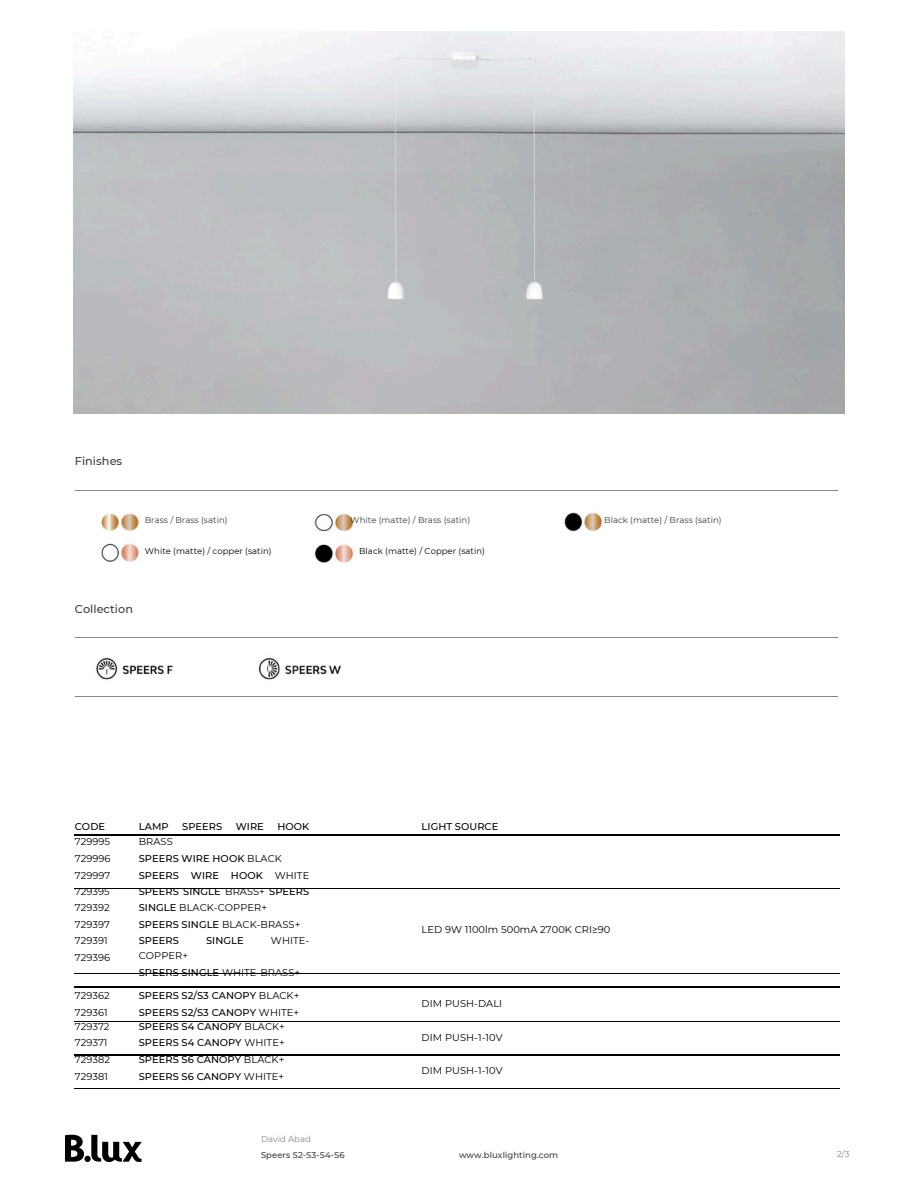
<style>
.page{position:relative;width:918px;height:1188px;background:#fff}
.page>*{position:absolute;margin:0;border:0;box-sizing:border-box;transform-origin:0 0}
.t1{font:500 11.25px "Montserrat";letter-spacing:.005em;color:#3c3c3b}
.t2{font:500 9.9px/17px "Montserrat";letter-spacing:.005em;color:#000}
.t3{font:9.9px/17px "Montserrat";letter-spacing:.005em;color:#000}
.t4{font:8.4px "Montserrat";letter-spacing:.005em;color:#3c3c3b}
.t5{font:8.4px "Montserrat";letter-spacing:.005em;color:#000}
.t6{font:500 8.4px "Montserrat";letter-spacing:.005em;color:#3c3c3b}
.t7{font:8.4px "Montserrat";letter-spacing:.005em;color:#878787}
.s1{font-weight:400}
.s2{font-weight:500}
</style>
<div class="page">
<img style="left:96px;top:657px;width:77px;height:23px">
<svg style="left:65px;top:1135px;width:19px;height:27px"></svg>
<div style="left:84px;top:1156px;width:7px;height:6px;background:#000;border-radius:50%"></div>
<svg style="left:91px;top:1135px;width:51px;height:27px"></svg>
<hr style="left:76px;top:490px;width:762px;height:1px;background:#878787">
<hr style="left:76px;top:637px;width:762px;height:1px;background:#878787">
<hr style="left:76px;top:696px;width:762px;height:1px;background:#878787">
<hr style="left:75px;top:835px;width:64px;height:1px;background:#000">
<hr style="left:139px;top:835px;width:283px;height:1px;background:#000">
<hr style="left:707px;top:835px;width:132px;height:1px;background:#000">
<hr style="left:422px;top:835px;width:285px;height:1px;background:#000">
<hr style="left:139px;top:888px;width:283px;height:1px;background:#000">
<hr style="left:75px;top:888px;width:64px;height:1px;background:#000">
<hr style="left:422px;top:888px;width:285px;height:1px;background:#000">
<hr style="left:707px;top:888px;width:132px;height:1px;background:#000">
<hr style="left:75px;top:987px;width:64px;height:1px;background:#000">
<hr style="left:139px;top:987px;width:283px;height:1px;background:#000">
<hr style="left:707px;top:987px;width:132px;height:1px;background:#000">
<hr style="left:75px;top:973px;width:64px;height:1px;background:#000">
<hr style="left:707px;top:973px;width:132px;height:1px;background:#000">
<hr style="left:422px;top:987px;width:285px;height:1px;background:#000">
<hr style="left:139px;top:973px;width:283px;height:1px;background:#000">
<hr style="left:422px;top:973px;width:285px;height:1px;background:#000">
<hr style="left:75px;top:1021px;width:64px;height:1px;background:#000">
<hr style="left:139px;top:1021px;width:283px;height:1px;background:#000">
<hr style="left:422px;top:1021px;width:285px;height:1px;background:#000">
<hr style="left:707px;top:1021px;width:132px;height:1px;background:#000">
<hr style="left:75px;top:1055px;width:64px;height:1px;background:#000">
<hr style="left:139px;top:1055px;width:283px;height:1px;background:#000">
<hr style="left:422px;top:1055px;width:285px;height:1px;background:#000">
<hr style="left:707px;top:1055px;width:132px;height:1px;background:#000">
<hr style="left:139px;top:1088px;width:283px;height:1px;background:#000">
<hr style="left:707px;top:1088px;width:132px;height:1px;background:#000">
<hr style="left:75px;top:1088px;width:64px;height:1px;background:#000">
<hr style="left:422px;top:1088px;width:285px;height:1px;background:#000">
<img style="left:74px;top:31px;width:770px;height:383px">
<img style="left:101px;top:513px;width:39px;height:18px">
<img style="left:101px;top:537px;width:38px;height:25px">
<img style="left:314px;top:513px;width:40px;height:19px">
<img style="left:314px;top:544px;width:40px;height:19px">
<img style="left:564px;top:512px;width:38px;height:20px">
<img style="left:259px;top:657px;width:82px;height:23px">
<p class="t1" style="left:75px;top:454px;width:49px">Finishes</p>
<p class="t4" style="left:145px;top:515px;width:84px">Brass / Brass (satin)</p>
<p class="t5" style="left:145px;top:546px;width:128px">White (matte) / copper (satin)</p>
<p class="t1" style="left:75px;top:602px;width:60px">Collection</p>
<p class="t4" style="left:350px;top:515px;width:121px">White (matte) / Brass (satin)</p>
<p class="t5" style="left:359px;top:546px;width:127px">Black (matte) / Copper (satin)</p>
<p class="t4" style="left:604px;top:515px;width:119px">Black (matte) / Brass (satin)</p>
<p class="t2" style="left:75px;top:818px;width:32px">CODE</p>
<p class="t3" style="left:75px;top:833px;width:37px;text-align:justify">729995<br>729996<br>729997</p>
<p class="t3" style="left:75px;top:884px;width:36px;line-height:15.9px">729395<br>729392</p>
<p class="t3" style="left:75px;top:916px;width:37px;line-height:15.9px">729397<br>729391</p>
<p class="t3" style="left:75px;top:949px;width:37px">729396</p>
<p class="t3" style="left:75px;top:987px;width:36px">729362<br>729361</p>
<p class="t3" style="left:75px;top:1019px;width:36px;line-height:15.9px">729372<br>729371</p>
<p class="t3" style="left:75px;top:1051px;width:37px">729382<br>729381</p>
<p class="t2" style="left:139px;top:818px;width:31px">LAMP</p>
<p class="t2" style="left:182px;top:818px;width:42px">SPEERS</p>
<p class="t2" style="left:236px;top:818px;width:30px">WIRE</p>
<p class="t2" style="left:277px;top:818px;width:33px">HOOK</p>
<p class="t2" style="left:139px;top:833px;width:172px"><span class="s1">BRASS<br></span>SPEERS WIRE HOOK <span class="s1">BLACK<br></span>SPEERS WIRE HOOK <span class="s1">WHITE</span></p>
<p class="t2" style="left:139px;top:884px;width:172px;line-height:15.9px">SPEERS SINGLE <span class="s1">BRASS+</span> SPEERS<br>SINGLE <span class="s1">BLACK-COPPER+</span></p>
<p class="t2" style="left:139px;top:916px;width:163px;line-height:15.9px">SPEERS SINGLE <span class="s1">BLACK-BRASS+<br></span>SPEERS</p>
<p class="t2" style="left:206px;top:932px;width:39px">SINGLE</p>
<p class="t3" style="left:271px;top:932px;width:40px">WHITE-</p>
<p class="t3" style="left:139px;top:947px;width:163px">COPPER+<br><span class="s2">SPEERS SINGLE</span> WHITE-BRASS+</p>
<p class="t2" style="left:139px;top:987px;width:162px">SPEERS S2/S3 CANOPY <span class="s1">BLACK+<br></span>SPEERS S2/S3 CANOPY <span class="s1">WHITE+</span></p>
<p class="t2" style="left:139px;top:1019px;width:148px;line-height:15.9px">SPEERS S4 CANOPY <span class="s1">BLACK+<br></span>SPEERS S4 CANOPY <span class="s1">WHITE+</span></p>
<p class="t2" style="left:139px;top:1051px;width:147px">SPEERS S6 CANOPY <span class="s1">BLACK+<br></span>SPEERS S6 CANOPY <span class="s1">WHITE+</span></p>
<p class="t2" style="left:422px;top:818px;width:78px">LIGHT SOURCE</p>
<p class="t3" style="left:422px;top:921px;width:190px">LED 9W 1100lm 500mA 2700K CRI≥90</p>
<p class="t3" style="left:422px;top:995px;width:82px">DIM PUSH-DALI</p>
<p class="t3" style="left:422px;top:1029px;width:83px">DIM PUSH-1-10V</p>
<p class="t3" style="left:422px;top:1062px;width:83px">DIM PUSH-1-10V</p>
<p class="t7" style="left:261px;top:1134px;width:51px">David Abad</p>
<p class="t6" style="left:261px;top:1149px;width:85px">Speers S2-S3-S4-S6</p>
<p class="t6" style="left:459px;top:1150px;width:101px">www.bluxlighting.com</p>
<p class="t7" style="left:837px;top:1149px;width:14px">2/3</p>
</div>
